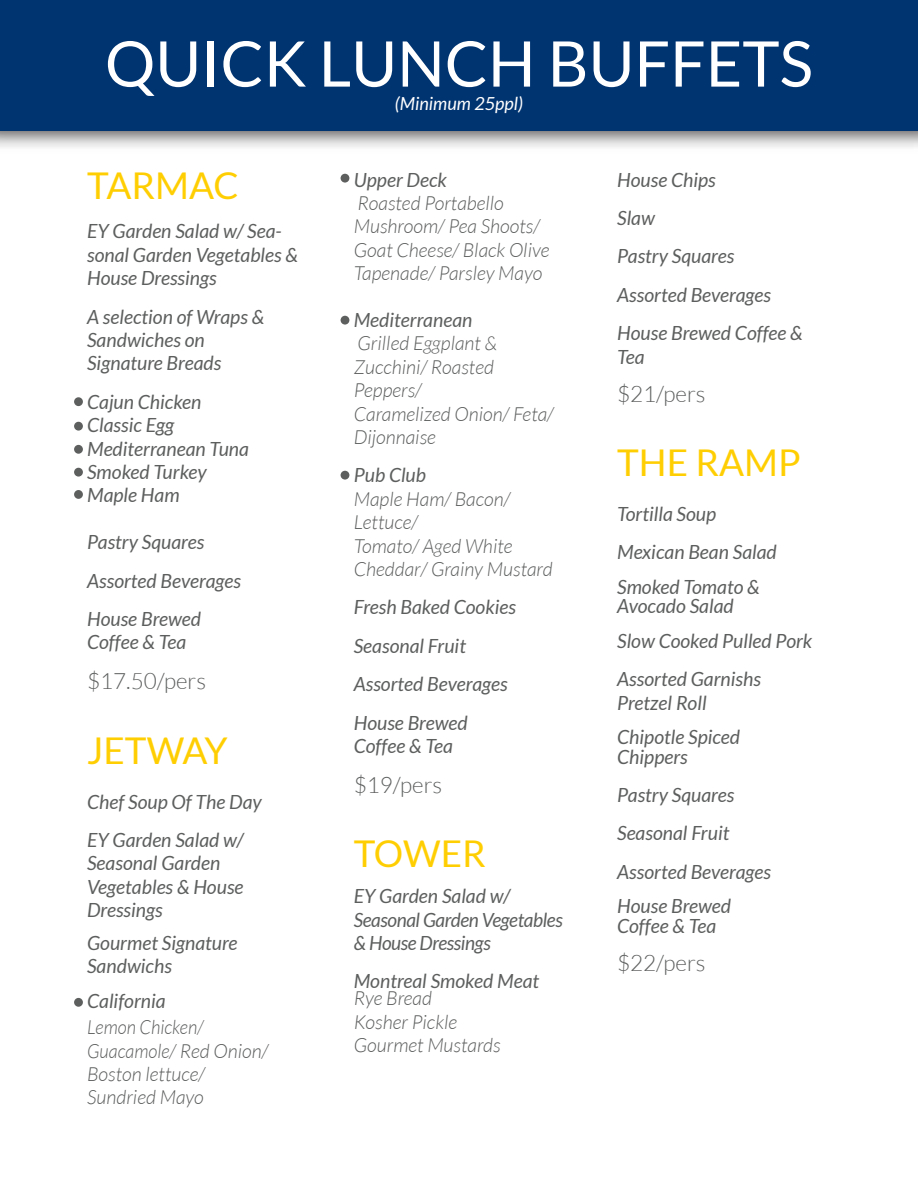
<style>
.page{position:relative;width:918px;height:1188px;background:#fff}
.page>*{position:absolute;margin:0;border:0;box-sizing:border-box;transform-origin:0 0}
.t1{font:63px "Lato";color:#fff}
.t2{font:36.9px "Lato";color:#ffce02}
.t3{font:300 22.5px "Lato";color:#5d5e5e}
.t4{font:italic 19.5px/38.4px "Lato";color:#5d5e5e}
.t5{font:italic 300 19.5px/23.4px "Lato";color:#5d5e5e}
.t6{font:italic 300 19.5px/23.4px "Lato";color:#5d5e5e;scale:.93 1}
.t7{font:italic 19.5px/23.4px "Lato";letter-spacing:-.02em;color:#5d5e5e}
.t8{font:italic 18px "Lato";color:#fff}
</style>
<div class="page">
<div style="left:0;top:0;width:918px;height:131px;background:#003471"></div>
<div style="left:74px;top:998px;width:9px;height:9px;background:#5d5e5e;border-radius:50%"></div>
<div style="left:341px;top:471px;width:8px;height:9px;background:#5d5e5e;border-radius:50%"></div>
<div style="left:74px;top:468px;width:9px;height:9px;background:#5d5e5e;border-radius:50%"></div>
<div style="left:74px;top:490px;width:9px;height:9px;background:#5d5e5e;border-radius:50%"></div>
<div style="left:74px;top:445px;width:9px;height:9px;background:#5d5e5e;border-radius:50%"></div>
<div style="left:74px;top:422px;width:9px;height:9px;background:#5d5e5e;border-radius:50%"></div>
<div style="left:74px;top:397px;width:9px;height:9px;background:#5d5e5e;border-radius:50%"></div>
<div style="left:341px;top:316px;width:8px;height:9px;background:#5d5e5e;border-radius:50%"></div>
<div style="left:341px;top:174px;width:8px;height:9px;background:#5d5e5e;border-radius:50%"></div>
<h1 class="t1" style="left:105px;top:29px;width:709px">QUICK LUNCH BUFFETS</h1>
<p class="t8" style="left:395px;top:94px;width:130px">(Minimum 25ppl)</p>
<h2 class="t2" style="left:87px;top:166px;width:153px">TARMAC</h2>
<p class="t4" style="left:87px;top:220px;width:213px;line-height:23.4px">EY Garden Salad w/ Sea&shy;sonal Garden Vegetables &amp;<br>House Dressings</p>
<p class="t4" style="left:87px;top:305px;width:179px;line-height:23.4px">A selection of Wraps &amp;<br>Sandwiches on<br>Signature Breads</p>
<p class="t4" style="left:87px;top:391px;width:163px;line-height:23.4px">Cajun Chicken<br>Classic Egg<br>Mediterranean Tuna<br>Smoked Turkey<br>Maple Ham</p>
<p class="t4" style="left:87px;top:523px;width:156px">Pastry Squares<br>Assorted Beverages<br>House Brewed</p>
<p class="t4" style="left:87px;top:624px;width:101px">Coffee &amp; Tea</p>
<p class="t3" style="left:87px;top:669px;width:121px">$17.50/pers</p>
<h2 class="t2" style="left:87px;top:730px;width:142px">JETWAY</h2>
<p class="t4" style="left:87px;top:783px;width:176px">Chef Soup Of The Day<br>EY Garden Salad w/</p>
<p class="t4" style="left:87px;top:852px;width:158px;line-height:23.4px">Seasonal Garden<br>Vegetables &amp; House<br>Dressings</p>
<p class="t4" style="left:87px;top:931px;width:152px;line-height:23.4px">Gourmet Signature<br>Sandwichs</p>
<p class="t4" style="left:87px;top:982px;width:80px">California</p>
<p class="t6" style="left:87px;top:1016px;width:196px">Lemon Chicken/<br>Guacamole/ Red Onion/<br>Boston lettuce/<br>Sundried Mayo</p>
<p class="t4" style="left:354px;top:161px;width:95px">Upper Deck</p>
<p class="t5" style="left:354px;top:192px;width:197px">Roasted Portabello<br>Mushroom/ Pea Shoots/<br>Goat Cheese/ Black Olive<br>Tapenade/ Parsley Mayo</p>
<p class="t4" style="left:354px;top:301px;width:120px">Mediterranean</p>
<p class="t5" style="left:354px;top:332px;width:201px">Grilled Eggplant &amp;<br>Zucchini/ Roasted<br>Peppers/<br>Caramelized Onion/ Feta/<br>Dijonnaise</p>
<p class="t4" style="left:354px;top:457px;width:74px">Pub Club</p>
<p class="t5" style="left:354px;top:488px;width:200px">Maple Ham/ Bacon/<br>Lettuce/<br>Tomato/ Aged White<br>Cheddar/ Grainy Mustard</p>
<p class="t4" style="left:354px;top:589px;width:164px">Fresh Baked Cookies<br>Seasonal Fruit<br>Assorted Beverages<br>House Brewed</p>
<p class="t4" style="left:354px;top:727px;width:101px">Coffee &amp; Tea</p>
<p class="t3" style="left:354px;top:773px;width:90px">$19/pers</p>
<h2 class="t2" style="left:354px;top:833px;width:134px">TOWER</h2>
<p class="t7" style="left:354px;top:885px;width:211px">EY Garden Salad w/<br>Seasonal Garden Vegetables &amp; House Dressings</p>
<p class="t4" style="left:354px;top:962px;width:187px">Montreal Smoked Meat</p>
<p class="t5" style="left:354px;top:987px;width:148px">Rye Bread<br>Kosher Pickle<br>Gourmet Mustards</p>
<p class="t4" style="left:617px;top:161px;width:187px">House Chips<br>Slaw<br>Pastry Squares<br>Assorted Beverages<br>House Brewed Coffee &amp;</p>
<p class="t4" style="left:617px;top:338px;width:29px">Tea</p>
<p class="t3" style="left:617px;top:382px;width:90px">$21/pers</p>
<h2 class="t2" style="left:617px;top:442px;width:185px">THE RAMP</h2>
<p class="t4" style="left:617px;top:495px;width:161px">Tortilla Soup<br>Mexican Bean Salad</p>
<p class="t4" style="left:617px;top:578px;width:144px;line-height:19.5px">Smoked Tomato &amp;<br>Avocado Salad</p>
<p class="t4" style="left:617px;top:622px;width:197px">Slow Cooked Pulled Pork<br>Assorted Garnishs</p>
<p class="t4" style="left:617px;top:686px;width:125px;line-height:34.5px">Pretzel Roll<br>Chipotle Spiced</p>
<p class="t4" style="left:617px;top:738px;width:156px">Chippers<br>Pastry Squares<br>Seasonal Fruit<br>Assorted Beverages</p>
<p class="t4" style="left:617px;top:897px;width:116px;line-height:19.5px">House Brewed<br>Coffee &amp; Tea</p>
<p class="t3" style="left:617px;top:951px;width:90px">$22/pers</p>
</div>
